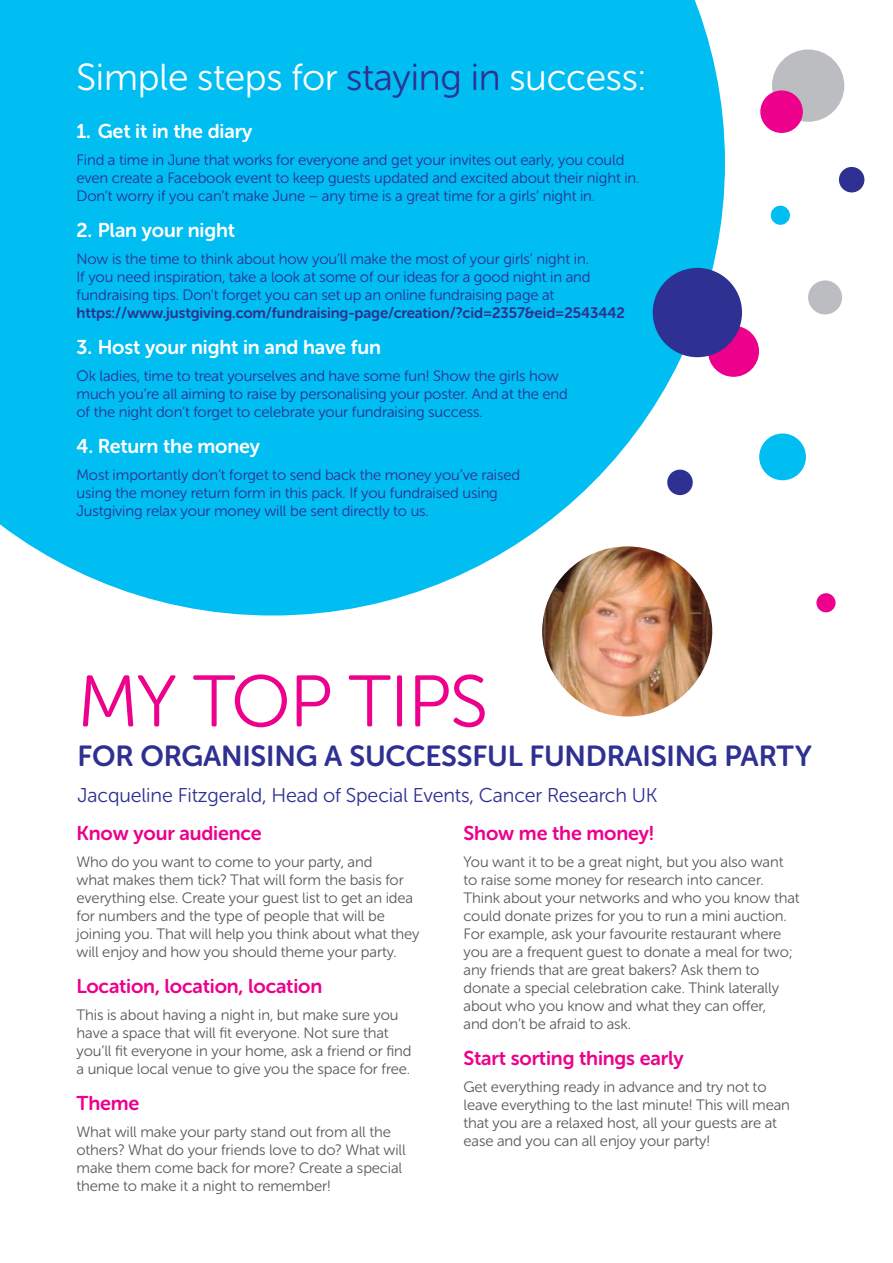
<style>
.page{position:relative;width:893px;height:1263px;background:#fff}
.page>*{position:absolute;margin:0;border:0;box-sizing:border-box;transform-origin:0 0}
.t1{font:72.75px "Museo Sans Rounded 300";letter-spacing:-.015em;color:#ec008c}
.t2{font:37.5px "Museo Sans Rounded 300";letter-spacing:-.01em;color:#fff}
.t3{font:28.8px "Museo Sans Rounded 700";letter-spacing:-.01em;color:#2e3092}
.t4{font:19.8px "Museo Sans Rounded 700";letter-spacing:-.01em;color:#ec008c}
.t5{font:19.8px "Museo Sans Rounded 700";letter-spacing:-.01em;color:#fff}
.t6{font:19.8px "Museo Sans Rounded 300";letter-spacing:-.005em;color:#2e3092}
.t7{font:15px/18px "Museo Sans Rounded 300";letter-spacing:-.01em;color:#58595b}
.t8{font:15px/18px "Museo Sans Rounded 300";letter-spacing:-.01em;color:#2e3092}
.t9{font:15px "Museo Sans Rounded 700";letter-spacing:-.01em;color:#2e3092}
.s1{color:#2e3092}
</style>
<div class="page">
<svg style="left:0;top:0;width:725px;height:615px;background:#19c3f3"></svg>
<div style="left:759px;top:433px;width:47px;height:47px;background:#00bdf2;border-radius:50%"></div>
<div style="left:708px;top:326px;width:51px;height:51px;background:#ec008c;border-radius:50%"></div>
<div style="left:816px;top:593px;width:19px;height:19px;background:#ec008c;border-radius:50%"></div>
<div style="left:653px;top:268px;width:89px;height:89px;background:#2e3092;border-radius:50%"></div>
<div style="left:839px;top:167px;width:25px;height:25px;background:#2e3092;border-radius:50%"></div>
<div style="left:667px;top:470px;width:26px;height:25px;background:#2e3092;border-radius:50%"></div>
<div style="left:771px;top:206px;width:19px;height:19px;background:#00bdf2;border-radius:50%"></div>
<div style="left:808px;top:280px;width:34px;height:34px;background:#bbbdc0;border-radius:50%"></div>
<div style="left:772px;top:49px;width:72px;height:73px;background:#bbbdc0;border-radius:50%"></div>
<div style="left:760px;top:90px;width:43px;height:43px;background:#ec008c;border-radius:50%"></div>
<img style="left:542px;top:546px;width:170px;height:170px;border-radius:50%">
<h2 class="t2" style="left:77px;top:63px;width:571px">Simple steps for <span class="s1">staying in</span> success:</h2>
<h3 class="t5" style="left:77px;top:124px;width:177px">1. Get it in the diary</h3>
<p class="t8" style="left:77px;top:152px;width:564px">Find a time in June that works for everyone and get your invites out early, you could even create a Facebook event to keep guests updated and excited about their night in.<br>Don’t worry if you can’t make June – any time is a great time for a girls’ night in.</p>
<h3 class="t5" style="left:77px;top:223px;width:160px">2. Plan your night</h3>
<p class="t8" style="left:77px;top:251px;width:516px;text-align:justify">Now is the time to think about how you’ll make the most of your girls’ night in.<br>If you need inspiration, take a look at some of our ideas for a good night in and fundraising tips. Don’t forget you can set up an online fundraising page at</p>
<p class="t9" style="left:77px;top:307px;width:550px">https://www.justgiving.com/fundraising-page/creation/?cid=2357&amp;eid=2543442</p>
<h3 class="t5" style="left:77px;top:340px;width:306px">3. Host your night in and have fun</h3>
<p class="t8" style="left:77px;top:368px;width:493px">Ok ladies, time to treat yourselves and have some fun! Show the girls how much you’re all aiming to raise by personalising your poster. And at the end of the night don’t forget to celebrate your fundraising success.</p>
<h3 class="t5" style="left:77px;top:439px;width:185px">4. Return the money</h3>
<p class="t8" style="left:77px;top:467px;width:445px">Most importantly don’t forget to send back the money you’ve raised using the money return form in this pack. If you fundraised using<br>Justgiving relax your money will be sent directly to us.</p>
<h1 class="t1" style="left:78px;top:675px;width:412px">MY TOP TIPS</h1>
<h3 class="t3" style="left:78px;top:746px;width:736px">FOR ORGANISING A SUCCESSFUL FUNDRAISING PARTY</h3>
<h3 class="t6" style="left:78px;top:788px;width:581px">Jacqueline Fitzgerald, Head of Special Events, Cancer Research UK</h3>
<h3 class="t4" style="left:77px;top:826px;width:187px">Know your audience</h3>
<p class="t7" style="left:77px;top:854px;width:344px">Who do you want to come to your party, and<br>what makes them tick? That will form the basis for everything else. Create your guest list to get an idea for numbers and the type of people that will be joining you. That will help you think about what they will enjoy and how you should theme your party.</p>
<h3 class="t4" style="left:77px;top:979px;width:247px">Location, location, location</h3>
<p class="t7" style="left:77px;top:1007px;width:336px">This is about having a night in, but make sure you have a space that will fit everyone. Not sure that you’ll fit everyone in your home, ask a friend or find a unique local venue to give you the space for free.</p>
<h3 class="t4" style="left:77px;top:1096px;width:64px">Theme</h3>
<p class="t7" style="left:77px;top:1124px;width:331px">What will make your party stand out from all the others? What do your friends love to do? What will make them come back for more? Create a special theme to make it a night to remember!</p>
<h3 class="t4" style="left:463px;top:826px;width:192px">Show me the money!</h3>
<p class="t7" style="left:463px;top:854px;width:338px">You want it to be a great night, but you also want to raise some money for research into cancer.<br>Think about your networks and who you know that could donate prizes for you to run a mini auction.<br>For example, ask your favourite restaurant where you are a frequent guest to donate a meal for two; any friends that are great bakers? Ask them to donate a special celebration cake. Think laterally about who you know and what they can offer,<br>and don’t be afraid to ask.</p>
<h3 class="t4" style="left:463px;top:1051px;width:222px">Start sorting things early</h3>
<p class="t7" style="left:463px;top:1079px;width:328px">Get everything ready in advance and try not to leave everything to the last minute! This will mean that you are a relaxed host, all your guests are at ease and you can all enjoy your party!</p>
</div>
